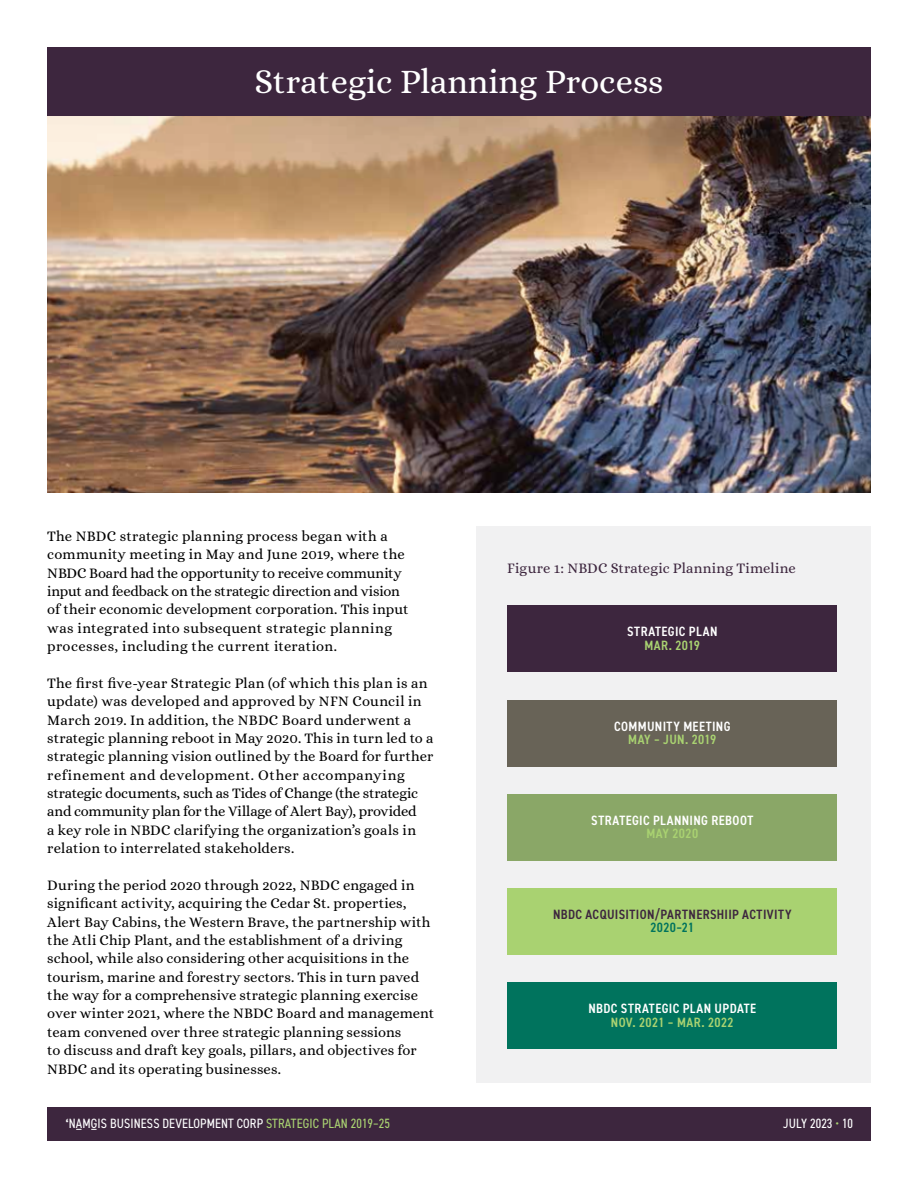
<style>
.page{position:relative;width:918px;height:1188px;background:#fff}
.page>*{position:absolute;margin:0;border:0;box-sizing:border-box;transform-origin:0 0}
.t1{font:34.5px "Alice";color:#fff}
.t2{font:14.7px/18.3px "Alice";letter-spacing:.005em;color:#000}
.t3{font:14.7px "Alice";letter-spacing:.01em;color:#3d263e}
.t4{font:600 condensed 13.5px "DIN2014";letter-spacing:.03em;color:#fff}
.t5{font:condensed 13.5px "DIN2014";letter-spacing:.01em;color:#fff}
.t6{font:600 condensed 13.5px "DIN2014";letter-spacing:.025em;color:#a9d271}
.t7{font:600 condensed 13.5px "DIN2014";letter-spacing:.03em;color:#3d263e}
.t8{font:600 condensed 13.5px "DIN2014";letter-spacing:.025em;color:#00735d}
.s1{font-family:"Aboriginal Sans";font-stretch:normal}
.s2{color:#a9d271}
</style>
<div class="page">
<div style="left:47px;top:1107px;width:824px;height:34px;background:#3d263e"></div>
<div style="left:476px;top:526px;width:395px;height:557px;background:#f1f1f2"></div>
<div style="left:47px;top:47px;width:824px;height:70px;background:#3d263e"></div>
<img style="left:47px;top:116px;width:824px;height:377px">
<div style="left:508px;top:606px;width:329px;height:66px;background:#3d263e"></div>
<div style="left:508px;top:700px;width:329px;height:66px;background:#686357"></div>
<div style="left:508px;top:794px;width:329px;height:67px;background:#8aa767"></div>
<div style="left:508px;top:888px;width:329px;height:67px;background:#a9d271"></div>
<div style="left:508px;top:982px;width:329px;height:67px;background:#00735d"></div>
<h1 class="t1" style="left:254px;top:64px;width:411px">Strategic Planning Process</h1>
<p class="t2" style="left:47px;top:528px;width:363px">The NBDC strategic planning process began with a community meeting in May and June 2019, where the NBDC Board had the opportunity to receive community input and feedback on the strategic direction and vision of their economic development corporation. This input was integrated into subsequent strategic planning processes, including the current iteration.</p>
<p class="t2" style="left:47px;top:675px;width:388px">The first five-year Strategic Plan (of which this plan is an update) was developed and approved by NFN Council in March 2019. In addition, the NBDC Board underwent a strategic planning reboot in May 2020. This in turn led to a strategic planning vision outlined by the Board for further refinement and development. Other accompanying strategic documents, such as Tides of Change (the strategic and community plan for the Village of Alert Bay), provided<br>a key role in NBDC clarifying the organization’s goals in relation to interrelated stakeholders.</p>
<p class="t2" style="left:47px;top:877px;width:389px">During the period 2020 through 2022, NBDC engaged in significant activity, acquiring the Cedar St. properties, Alert Bay Cabins, the Western Brave, the partnership with the Atli Chip Plant, and the establishment of a driving school, while also considering other acquisitions in the tourism, marine and forestry sectors. This in turn paved the way for a comprehensive strategic planning exercise over winter 2021, where the NBDC Board and management team convened over three strategic planning sessions<br>to discuss and draft key goals, pillars, and objectives for NBDC and its operating businesses.</p>
<p class="t3" style="left:507px;top:560px;width:290px">Figure 1: NBDC Strategic Planning Timeline</p>
<p class="t4" style="left:627px;top:623px;width:92px">STRATEGIC PLAN</p>
<p class="t6" style="left:644px;top:636px;width:57px">MAR. 2019</p>
<p class="t4" style="left:614px;top:717px;width:118px">COMMUNITY MEETING</p>
<p class="t6" style="left:628px;top:730px;width:90px">MAY – JUN. 2019</p>
<p class="t4" style="left:591px;top:811px;width:164px">STRATEGIC PLANNING REBOOT</p>
<p class="t6" style="left:646px;top:825px;width:53px">MAY 2020</p>
<p class="t7" style="left:553px;top:905px;width:240px">NBDC ACQUISITION/PARTNERSHIIP ACTIVITY</p>
<p class="t8" style="left:650px;top:919px;width:45px">2020–21</p>
<p class="t4" style="left:588px;top:999px;width:169px">NBDC STRATEGIC PLAN UPDATE</p>
<p class="t6" style="left:611px;top:1013px;width:124px">NOV. 2021 – MAR. 2022</p>
<p class="t5" style="left:66px;top:1115px;width:326px"><span class="s1">‘</span>NAMGIS BUSINESS DEVELOPMENT CORP <span class="s2">STRATEGIC PLAN 2019–25</span></p>
<p class="t5" style="left:783px;top:1115px;width:71px">JULY 2023 <span class="s2">•</span> 10</p>
</div>
